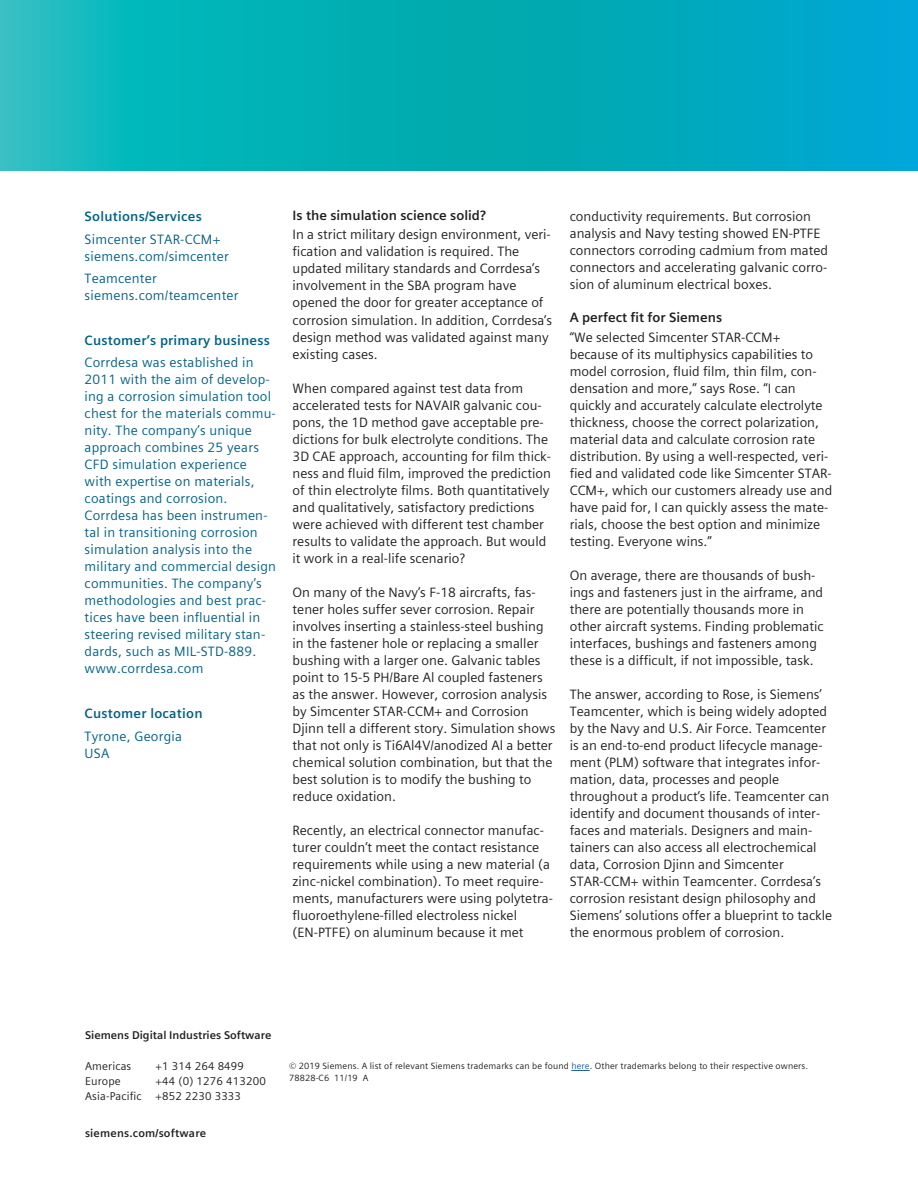
<style>
.page{position:relative;width:918px;height:1188px;background:#fff}
.page>*{position:absolute;margin:0;border:0;box-sizing:border-box;transform-origin:0 0}
.Body_text{font:13.5px/17px "Siemens Sans Global";color:#231f20}
.Side_bar_text_BACK{font:13.5px/17px "Siemens Sans Global";letter-spacing:.015em;color:#006288}
.Side_bar_head_BACK{font:700 13.5px "Siemens Sans Global";letter-spacing:.015em;color:#006288}
.Body_subhead{font:700 13.5px "Siemens Sans Global";color:#231f20}
.Contact_Block{font:11.25px/14.9px "Siemens Sans Global";letter-spacing:.015em;color:#231f20}
.Contact_URL_bold{font:700 11.25px "Siemens Sans Global";color:#231f20}
.Legal_Text{font:9px/12px "Siemens Sans Global";letter-spacing:.015em;color:#231f20}
.s1{color:#175d9e}
</style>
<div class="page">
<svg style="left:0;top:0;width:918px;height:170px;background:#04aebb"></svg>
<svg style="left:571px;top:1070px;width:19px;height:1px"></svg>
<p class="Side_bar_head_BACK" style="left:85px;top:206px;width:119px">Solutions/Services</p>
<p class="Side_bar_text_BACK" style="left:85px;top:230px;width:146px">Simcenter STAR-CCM+ siemens.com/simcenter</p>
<p class="Side_bar_text_BACK" style="left:85px;top:270px;width:155px">Teamcenter siemens.com/teamcenter</p>
<p class="Side_bar_head_BACK" style="left:85px;top:330px;width:187px">Customer’s primary business</p>
<p class="Side_bar_text_BACK" style="left:85px;top:354px;width:193px">Corrdesa was established in<br>2011 with the aim of develop&shy;ing a corrosion simulation tool chest for the materials commu&shy;nity. The company’s unique approach combines 25 years<br>CFD simulation experience with expertise on materials, coatings and corrosion.<br>Corrdesa has been instrumen&shy;tal in transitioning corrosion simulation analysis into the military and commercial design communities. The company’s methodologies and best prac&shy;tices have been influential in steering revised military stan&shy;dards, such as MIL-STD-889. www.corrdesa.com</p>
<p class="Side_bar_head_BACK" style="left:85px;top:703px;width:119px">Customer location</p>
<p class="Side_bar_text_BACK" style="left:85px;top:727px;width:99px">Tyrone, Georgia<br>USA</p>
<p class="Body_subhead" style="left:293px;top:205px;width:195px">Is the simulation science solid?</p>
<p class="Body_text" style="left:293px;top:226px;width:261px">In a strict military design environment, veri&shy;fication and validation is required. The updated military standards and Corrdesa’s involvement in the SBA program have opened the door for greater acceptance of corrosion simulation. In addition, Corrdesa’s design method was validated against many existing cases.</p>
<p class="Body_text" style="left:293px;top:379px;width:260px">When compared against test data from accelerated tests for NAVAIR galvanic cou&shy;pons, the 1D method gave acceptable pre&shy;dictions for bulk electrolyte conditions. The 3D CAE approach, accounting for film thick&shy;ness and fluid film, improved the prediction of thin electrolyte films. Both quantitatively and qualitatively, satisfactory predictions were achieved with different test chamber results to validate the approach. But would it work in a real-life scenario?</p>
<p class="Body_text" style="left:293px;top:584px;width:264px">On many of the Navy’s F-18 aircrafts, fas&shy;tener holes suffer sever corrosion. Repair involves inserting a stainless-steel bushing in the fastener hole or replacing a smaller bushing with a larger one. Galvanic tables point to 15-5 PH/Bare Al coupled fasteners as the answer. However, corrosion analysis by Simcenter STAR-CCM+ and Corrosion Djinn tell a different story. Simulation shows that not only is Ti6Al4V/anodized Al a better chemical solution combination, but that the best solution is to modify the bushing to reduce oxidation.</p>
<p class="Body_text" style="left:293px;top:822px;width:262px">Recently, an electrical connector manufac&shy;turer couldn’t meet the contact resistance requirements while using a new material (a zinc-nickel combination). To meet require&shy;ments, manufacturers were using polytetra&shy;fluoroethylene-filled electroless nickel (EN-PTFE) on aluminum because it met</p>
<p class="Body_text" style="left:570px;top:208px;width:260px">conductivity requirements. But corrosion analysis and Navy testing showed EN-PTFE connectors corroding cadmium from mated connectors and accelerating galvanic corro&shy;sion of aluminum electrical boxes.</p>
<p class="Body_subhead" style="left:570px;top:307px;width:154px">A perfect fit for Siemens</p>
<p class="Body_text" style="left:570px;top:328px;width:264px">“We selected Simcenter STAR-CCM+<br>because of its multiphysics capabilities to model corrosion, fluid film, thin film, con&shy;densation and more,” says Rose. “I can quickly and accurately calculate electrolyte thickness, choose the correct polarization, material data and calculate corrosion rate distribution. By using a well-respected, veri&shy;fied and validated code like Simcenter STAR-CCM+, which our customers already use and have paid for, I can quickly assess the mate&shy;rials, choose the best option and minimize testing. Everyone wins.”</p>
<p class="Body_text" style="left:570px;top:567px;width:256px">On average, there are thousands of bush&shy;ings and fasteners just in the airframe, and there are potentially thousands more in other aircraft systems. Finding problematic interfaces, bushings and fasteners among these is a difficult, if not impossible, task.</p>
<p class="Body_text" style="left:570px;top:686px;width:264px">The answer, according to Rose, is Siemens’ Teamcenter, which is being widely adopted by the Navy and U.S. Air Force. Teamcenter is an end-to-end product lifecycle manage&shy;ment (PLM) software that integrates infor&shy;mation, data, processes and people throughout a product’s life. Teamcenter can identify and document thousands of inter&shy;faces and materials. Designers and main&shy;tainers can also access all electrochemical data, Corrosion Djinn and Simcenter STAR-CCM+ within Teamcenter. Corrdesa’s corrosion resistant design philosophy and Siemens’ solutions offer a blueprint to tackle the enormous problem of corrosion.</p>
<p class="Contact_URL_bold" style="left:85px;top:1027px;width:188px">Siemens Digital Industries Software</p>
<p class="Contact_Block" style="left:85px;top:1059px;width:48px">Americas</p>
<p class="Contact_Block" style="left:156px;top:1059px;width:90px">+1 314 264 8499</p>
<p class="Contact_Block" style="left:85px;top:1074px;width:37px">Europe</p>
<p class="Contact_Block" style="left:85px;top:1074px;width:182px;text-indent:71px">+44 (0) 1276 413200<br>Asia-Pacific +852 2230 3333</p>
<p class="Contact_URL_bold" style="left:85px;top:1124px;width:123px">siemens.com/software</p>
<p class="Legal_Text" style="left:289px;top:1060px;width:520px">© 2019 Siemens. A list of relevant Siemens trademarks can be found <span class="s1">here</span>. Other trademarks belong to their respective owners.<br>78828-C6 11/19 A</p>
</div>
